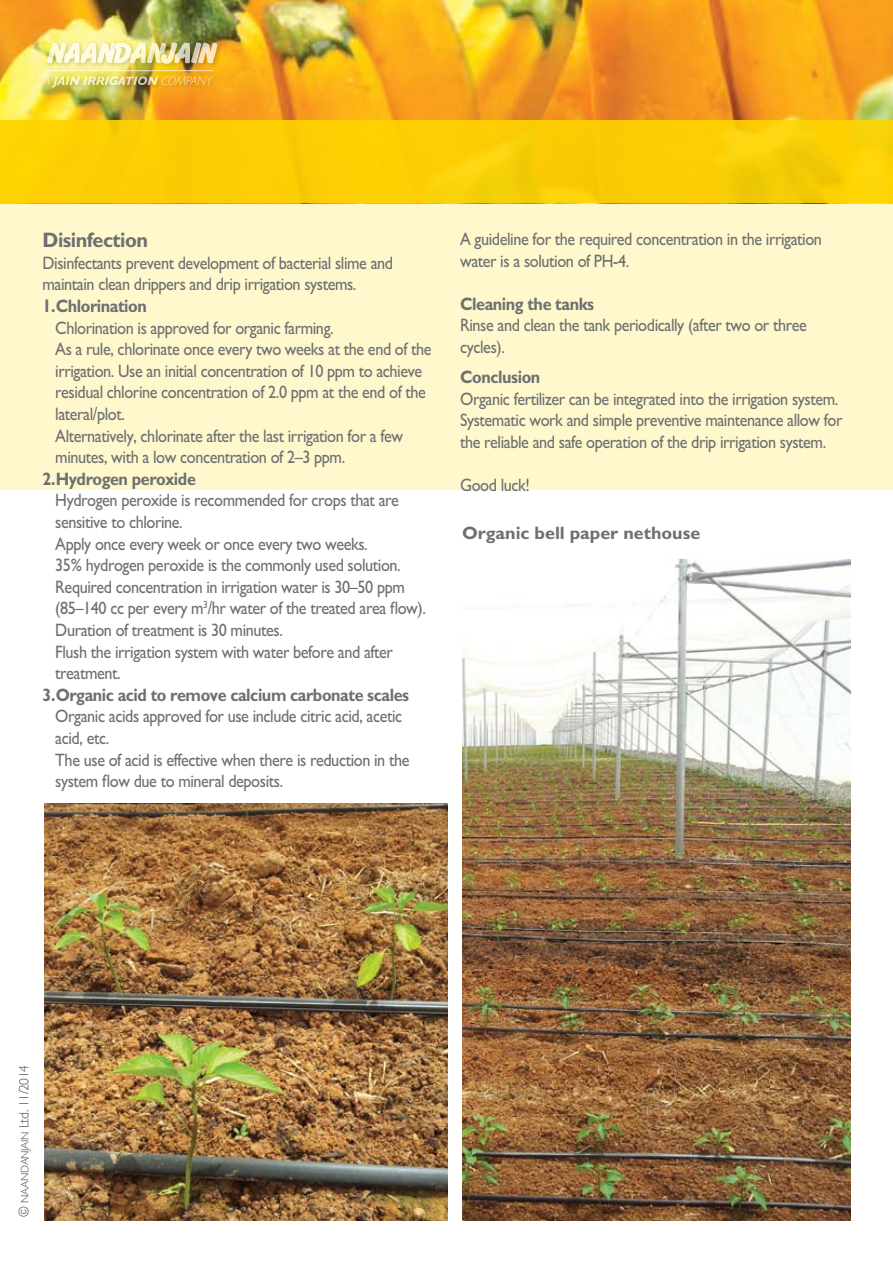
<style>
.page{position:relative;width:893px;height:1263px;background:#fff}
.page>*{position:absolute;margin:0;border:0;box-sizing:border-box;transform-origin:0 0}
.t1{font:700 21px "M Gill Sans";letter-spacing:-.025em;color:#6d6f71;scale:.95 1}
.t2{font:18px/21.6px "M Gill Sans";letter-spacing:-.025em;color:#6d6f71;scale:.9 1}
.t3{font:700 18px "M Gill Sans";letter-spacing:-.025em;color:#6d6f71;scale:.9 1}
.t4{font:700 18px "M Gill Sans";color:#6d6f71}
.t5{font:300 13.5px "M Gill Sans";letter-spacing:-.03em;color:#4d4d4f}
.s1{font-size:10.8px}
</style>
<div class="page">
<img style="left:0;top:0;width:893px;height:121px">
<div style="left:0;top:121px;width:893px;height:82px;background:linear-gradient(to right,#fece02,#f8ce06)"></div>
<div style="left:0;top:203px;width:893px;height:287px;background:#fff8cd"></div>
<div style="left:39px;top:39px;width:187px;height:57px;background:#000;opacity:.3"></div>
<img style="left:43px;top:76px;width:170px;height:12px">
<img style="left:47px;top:42px;width:171px;height:22px">
<hr style="left:47px;top:70px;width:166px;height:1px;background:#fff">
<hr style="left:892px;top:121px;width:1px;height:82px;background:#ffd400">
<hr style="left:892px;top:203px;width:1px;height:287px;background:#fd0">
<img style="left:462px;top:560px;width:388px;height:660px">
<img style="left:45px;top:804px;width:403px;height:416px">
<p class="t1" style="left:43px;top:228px;width:113px">Disinfection</p>
<p class="t2" style="left:43px;top:252px;width:391px">Disinfectants prevent development of bacterial slime and maintain clean drippers and drip irrigation systems.</p>
<p class="t3" style="left:43px;top:296px;width:117px">1.Chlorination</p>
<p class="t2" style="left:55px;top:317px;width:420px">Chlorination is approved for organic farming.<br>As a rule, chlorinate once every two weeks at the end of the irrigation. Use an initial concentration of 10 ppm to achieve residual chlorine concentration of 2.0 ppm at the end of the lateral/plot.<br>Alternatively, chlorinate after the last irrigation for a few minutes, with a low concentration of 2–3 ppm.</p>
<p class="t3" style="left:43px;top:469px;width:172px">2.Hydrogen peroxide</p>
<p class="t2" style="left:55px;top:490px;width:413px">Hydrogen peroxide is recommended for crops that are sensitive to chlorine.<br>Apply once every week or once every two weeks.<br>35% hydrogen peroxide is the commonly used solution.<br>Required concentration in irrigation water is 30–50 ppm (85–140 cc per every m<sup>3</sup>/hr water of the treated area flow).<br>Duration of treatment is 30 minutes.<br>Flush the irrigation system with water before and after treatment.</p>
<p class="t3" style="left:43px;top:685px;width:409px">3.Organic acid to remove calcium carbonate scales</p>
<p class="t2" style="left:55px;top:706px;width:395px">Organic acids approved for use include citric acid, acetic acid, etc.<br>The use of acid is effective when there is reduction in the system flow due to mineral deposits.</p>
<p class="t2" style="left:460px;top:228px;width:404px">A guideline for the required concentration in the irrigation water is a solution of PH-4.</p>
<p class="t3" style="left:460px;top:294px;width:150px">Cleaning the tanks</p>
<p class="t2" style="left:460px;top:315px;width:387px">Rinse and clean the tank periodically (after two or three cycles).</p>
<p class="t3" style="left:460px;top:367px;width:91px">Conclusion</p>
<p class="t2" style="left:460px;top:388px;width:426px">Organic fertilizer can be integrated into the irrigation system.<br>Systematic work and simple preventive maintenance allow for the reliable and safe operation of the drip irrigation system.</p>
<p class="t2" style="left:460px;top:474px;width:79px">Good luck!</p>
<p class="t4" style="left:462px;top:523px;width:240px">Organic bell paper nethouse</p>
<p class="t5" style="left:16px;top:1216px;width:153px;rotate:-90deg">© <span class="s1">NAANDANJAIN</span> Ltd. 11/2014</p>
</div>
